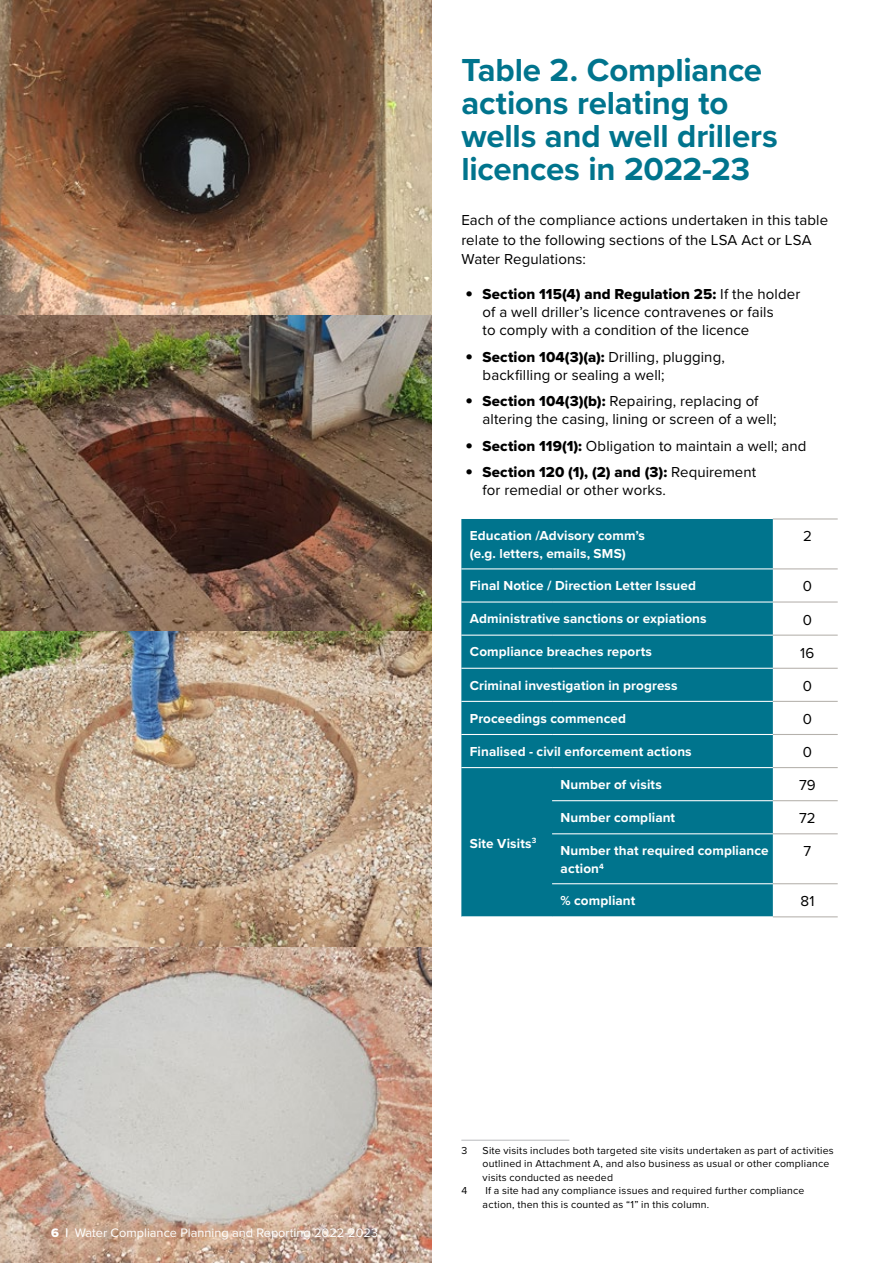
<style>
.page{position:relative;width:893px;height:1263px;background:#fff}
.page>*{position:absolute;margin:0;border:0;box-sizing:border-box;transform-origin:0 0}
.t1{font:700 33px/33px "Proxima Nova";letter-spacing:-.005em;color:#00748d}
.t2{font:15px/18px "Proxima Nova";letter-spacing:.005em;color:#000}
.t3{font:15px "Proxima Nova Extrabld";letter-spacing:.005em;color:#000}
.t4{font:700 13.5px/18px "Proxima Nova";letter-spacing:.01em;color:#fff}
.t5{font:12.75px "Proxima Nova";color:#fff}
.t6{font:10.5px/13.5px "Proxima Nova";letter-spacing:.02em;color:#000}
.s1{font-family:"Frutiger LT Com";font-weight:300;font-stretch:condensed}
.s2{font-family:"Proxima Nova"}
.s3{font-family:"Proxima Nova Extrabld"}
</style>
<div class="page">
<hr style="left:461px;top:1140px;width:108px;height:1px;background:#bcbec0">
<div style="left:461px;top:519px;width:312px;height:397px;background:#00748d"></div>
<hr style="left:773px;top:568px;width:65px;height:1px;background:#b5b1ac">
<hr style="left:773px;top:601px;width:65px;height:1px;background:#b5b1ac">
<hr style="left:773px;top:635px;width:65px;height:1px;background:#b5b1ac">
<hr style="left:773px;top:668px;width:65px;height:1px;background:#b5b1ac">
<hr style="left:773px;top:701px;width:65px;height:1px;background:#b5b1ac">
<hr style="left:773px;top:734px;width:65px;height:1px;background:#b5b1ac">
<hr style="left:773px;top:767px;width:65px;height:1px;background:#b5b1ac">
<hr style="left:773px;top:800px;width:65px;height:1px;background:#b5b1ac">
<hr style="left:773px;top:833px;width:65px;height:1px;background:#b5b1ac">
<hr style="left:773px;top:518px;width:65px;height:1px;background:#b5b1ac">
<hr style="left:773px;top:883px;width:65px;height:1px;background:#b5b1ac">
<hr style="left:773px;top:916px;width:65px;height:1px;background:#b5b1ac">
<hr style="left:461px;top:568px;width:91px;height:1px;background:#fff">
<hr style="left:552px;top:568px;width:221px;height:1px;background:#fff">
<hr style="left:461px;top:601px;width:91px;height:1px;background:#fff">
<hr style="left:552px;top:601px;width:221px;height:1px;background:#fff">
<hr style="left:461px;top:635px;width:91px;height:1px;background:#fff">
<hr style="left:552px;top:635px;width:221px;height:1px;background:#fff">
<hr style="left:461px;top:668px;width:91px;height:1px;background:#fff">
<hr style="left:552px;top:668px;width:221px;height:1px;background:#fff">
<hr style="left:461px;top:701px;width:91px;height:1px;background:#fff">
<hr style="left:552px;top:701px;width:221px;height:1px;background:#fff">
<hr style="left:461px;top:734px;width:91px;height:1px;background:#fff">
<hr style="left:552px;top:734px;width:221px;height:1px;background:#fff">
<hr style="left:461px;top:767px;width:91px;height:1px;background:#fff">
<hr style="left:552px;top:767px;width:221px;height:1px;background:#fff">
<hr style="left:552px;top:800px;width:221px;height:1px;background:#fff">
<hr style="left:552px;top:833px;width:221px;height:1px;background:#fff">
<hr style="left:552px;top:883px;width:221px;height:1px;background:#fff">
<img style="left:0;top:0;width:432px;height:1263px">
<h1 class="t1" style="left:461px;top:53px;width:318px">Table 2. Compliance actions relating to wells and well drillers licences in 2022-23</h1>
<p class="t2" style="left:461px;top:210px;width:368px;line-height:19.5px">Each of the compliance actions undertaken in this table relate to the following sections of the LSA Act or LSA<br>Water Regulations:</p>
<p class="t3" style="left:466px;top:283px;width:336px"><span class="s1">•</span> Section 115(4) and Regulation 25: <span class="s2">If the holder</span></p>
<p class="t2" style="left:483px;top:303px;width:293px">of a well driller’s licence contravenes or fails to comply with a condition of the licence</p>
<p class="t2" style="left:483px;top:347px;width:244px;text-indent:-17px"><span class="s1">•</span> <span class="s3">Section 104(3)(a):</span> Drilling, plugging, backfilling or sealing a well;</p>
<p class="t2" style="left:483px;top:392px;width:295px;text-indent:-17px"><span class="s1">•</span> <span class="s3">Section 104(3)(b):</span> Repairing, replacing of altering the casing, lining or screen of a well;</p>
<p class="t2" style="left:466px;top:436px;width:342px"><span class="s1">•</span> <span class="s3">Section 119(1):</span> Obligation to maintain a well; and</p>
<p class="t3" style="left:466px;top:461px;width:292px"><span class="s1">•</span> Section 120 (1), (2) and (3): <span class="s2">Requirement</span></p>
<p class="t2" style="left:483px;top:481px;width:185px">for remedial or other works.</p>
<p class="t4" style="left:470px;top:526px;width:177px">Education /Advisory comm’s (e.g. letters, emails, SMS)</p>
<p class="t2" style="left:803px;top:527px;width:10px">2</p>
<p class="t4" style="left:470px;top:576px;width:228px">Final Notice / Direction Letter Issued</p>
<p class="t2" style="left:803px;top:577px;width:11px">0</p>
<p class="t4" style="left:470px;top:609px;width:238px">Administrative sanctions or expiations</p>
<p class="t2" style="left:803px;top:610px;width:11px">0</p>
<p class="t4" style="left:470px;top:643px;width:184px">Compliance breaches reports</p>
<p class="t2" style="left:800px;top:643px;width:16px">16</p>
<p class="t4" style="left:470px;top:676px;width:209px">Criminal investigation in progress</p>
<p class="t2" style="left:803px;top:676px;width:11px">0</p>
<p class="t4" style="left:470px;top:709px;width:158px">Proceedings commenced</p>
<p class="t2" style="left:803px;top:709px;width:11px">0</p>
<p class="t4" style="left:470px;top:742px;width:223px">Finalised - civil enforcement actions</p>
<p class="t2" style="left:803px;top:742px;width:11px">0</p>
<p class="t4" style="left:470px;top:834px;width:68px">Site Visits<sup>3</sup></p>
<p class="t4" style="left:561px;top:775px;width:103px">Number of visits</p>
<p class="t2" style="left:799px;top:775px;width:18px">79</p>
<p class="t4" style="left:561px;top:808px;width:116px">Number compliant</p>
<p class="t2" style="left:799px;top:808px;width:18px">72</p>
<p class="t4" style="left:561px;top:841px;width:210px">Number that required compliance action<sup>4</sup></p>
<p class="t2" style="left:803px;top:842px;width:9px">7</p>
<p class="t4" style="left:561px;top:891px;width:76px">% compliant</p>
<p class="t2" style="left:800px;top:891px;width:16px">81</p>
<p class="t5" style="left:51px;top:1223px;width:329px"><span class="s3">6 |</span> Water Compliance Planning and Reporting 2022-2023</p>
<p class="t6" style="left:461px;top:1143px;width:7px">3</p>
<p class="t6" style="left:483px;top:1143px;width:353px">Site visits includes both targeted site visits undertaken as part of activities outlined in Attachment A, and also business as usual or other compliance visits conducted as needed</p>
<p class="t6" style="left:461px;top:1183px;width:7px">4</p>
<p class="t6" style="left:483px;top:1183px;width:323px">If a site had any compliance issues and required further compliance action, then this is counted as “1” in this column.</p>
</div>
